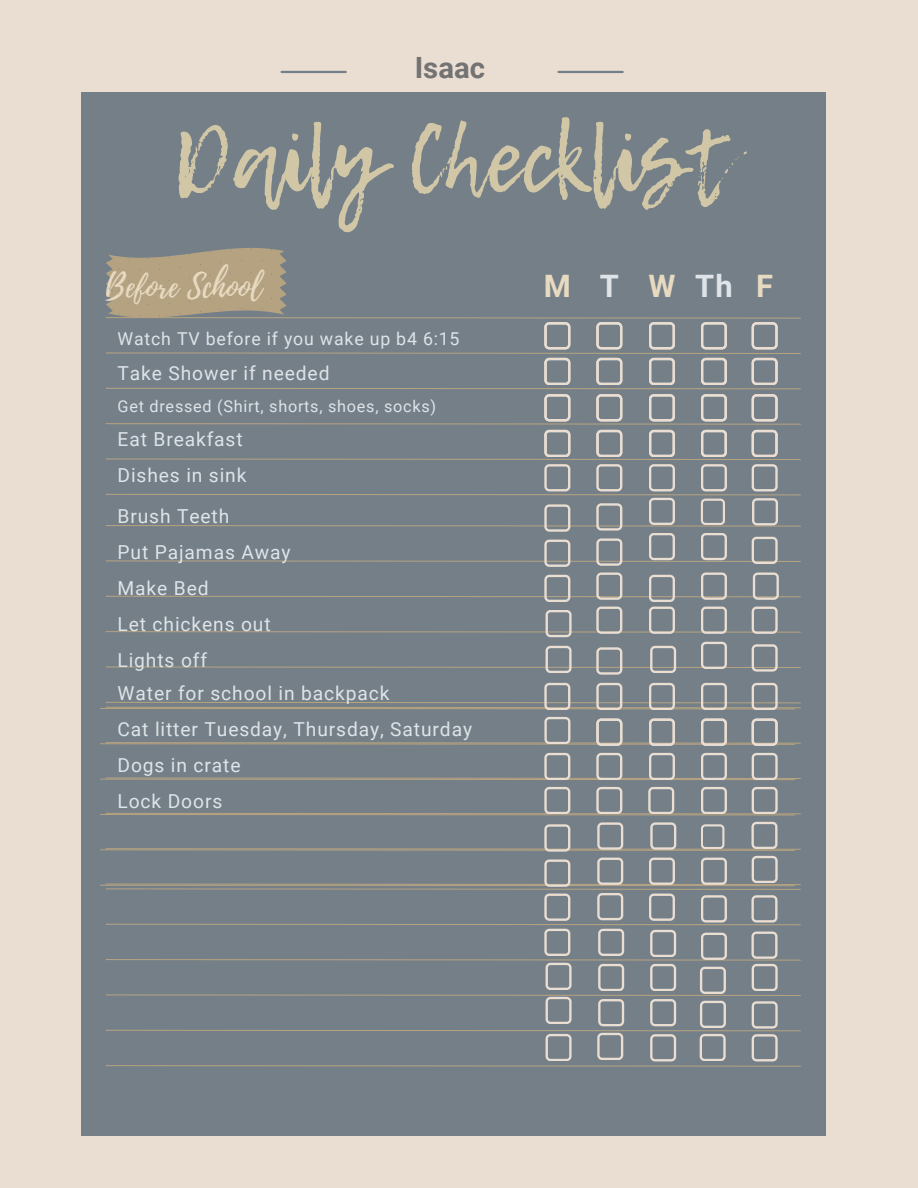
<style>
.page{position:relative;width:918px;height:1188px;background:#eaded3}
.page>*{position:absolute;margin:0;border:0;box-sizing:border-box;transform-origin:0 0}
.t1{font:90.6px "Lemon Tuesday";color:#d1c7a6}
.t2{font:31.2px "Playlist Script";color:#e7dac1}
.t3{font:700 30.9px "Roboto";color:#e7dac1}
.t4{font:700 30.9px "Roboto";color:#dee4e8}
.t5{font:700 29.25px "Roboto";color:#737373}
.t6{font:19.2px "Roboto";letter-spacing:.045em;color:#dee4e8}
.t7{font:17.7px "Roboto";letter-spacing:.045em;color:#dee4e8}
.t8{font:16.2px "Roboto";letter-spacing:.045em;color:#dee4e8}
</style>
<div class="page">
<div style="left:81px;top:92px;width:745px;height:1044px;background:#747f88"></div>
<hr style="left:282px;top:71px;width:64px;height:2px;background:#747f88">
<hr style="left:559px;top:71px;width:64px;height:2px;background:#747f88">
<svg style="left:100px;top:683px;width:701px;height:27px"></svg>
<svg style="left:100px;top:787px;width:701px;height:29px"></svg>
<svg style="left:100px;top:717px;width:701px;height:29px"></svg>
<svg style="left:105px;top:573px;width:696px;height:102px"></svg>
<svg style="left:105px;top:248px;width:696px;height:319px"></svg>
<svg style="left:100px;top:753px;width:701px;height:28px"></svg>
<svg style="left:100px;top:822px;width:701px;height:245px"></svg>
<p class="t5" style="left:415px;top:51px;width:72px">Isaac</p>
<p class="t1" style="left:173px;top:93px;width:563px">Daily Checklist</p>
<p class="t2" style="left:106px;top:264px;width:158px">Before School</p>
<p class="t3" style="left:544px;top:268px;width:29px">M</p>
<p class="t4" style="left:600px;top:268px;width:21px">T</p>
<p class="t3" style="left:648px;top:268px;width:29px">W</p>
<p class="t4" style="left:695px;top:268px;width:39px">Th</p>
<p class="t3" style="left:756px;top:268px;width:18px">F</p>
<p class="t7" style="left:118px;top:329px;width:344px">Watch TV before if you wake up b4 6:15</p>
<p class="t6" style="left:118px;top:362px;width:213px">Take Shower if needed</p>
<p class="t8" style="left:118px;top:397px;width:320px">Get dressed (Shirt, shorts, shoes, socks)</p>
<p class="t6" style="left:118px;top:428px;width:127px">Eat Breakfast</p>
<p class="t6" style="left:118px;top:464px;width:130px">Dishes in sink</p>
<p class="t6" style="left:118px;top:505px;width:113px">Brush Teeth</p>
<p class="t6" style="left:118px;top:541px;width:175px">Put Pajamas Away</p>
<p class="t6" style="left:118px;top:577px;width:93px">Make Bed</p>
<p class="t6" style="left:118px;top:613px;width:155px">Let chickens out</p>
<p class="t6" style="left:118px;top:649px;width:91px">Lights off</p>
<p class="t6" style="left:118px;top:682px;width:273px">Water for school in backpack</p>
<p class="t6" style="left:118px;top:718px;width:356px">Cat litter Tuesday, Thursday, Saturday</p>
<p class="t6" style="left:118px;top:754px;width:125px">Dogs in crate</p>
<p class="t6" style="left:118px;top:790px;width:106px">Lock Doors</p>
</div>
